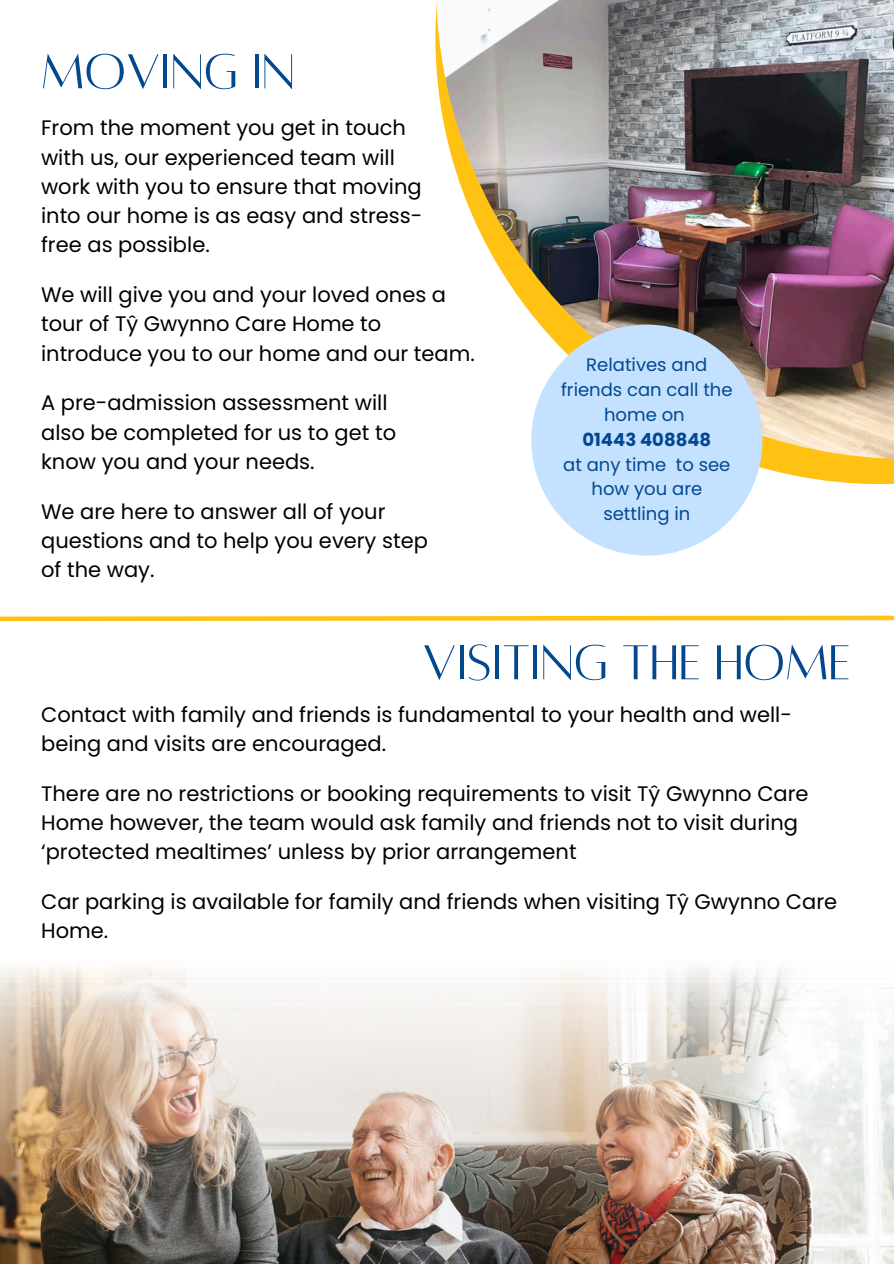
<style>
.page{position:relative;width:894px;height:1264px;background:#fff}
.page>*{position:absolute;margin:0;border:0;box-sizing:border-box;transform-origin:0 0}
.t1{font:54px "Alta regular";color:#03488f}
.t2{font:21px/29.2px "Poppins";color:#000}
.t3{font:18px/24.8px "Poppins";color:#03488f;text-align:center}
.t4{font:700 18px "Poppins";color:#03488f}
</style>
<div class="page">
<svg style="left:435px;top:17px;width:458px;height:467px"></svg>
<img style="left:436px;top:0;width:457px;height:459px">
<div style="left:531px;top:324px;width:231px;height:231px;background:#c4e1ff;border-radius:50%"></div>
<svg style="left:0;top:615px;width:893px;height:7px"></svg>
<img style="left:0;top:967px;width:893px;height:296px">
<h2 class="t1" style="left:41px;top:45px;width:255px">MOVING IN</h2>
<p class="t2" style="left:41px;top:113px;width:383px">From the moment you get in touch with us, our experienced team will work with you to ensure that moving into our home is as easy and stress&shy;free as possible.</p>
<h2 class="t2" style="left:41px;top:280px;width:435px">We will give you and your loved ones a tour of Tŷ Gwynno Care Home to introduce you to our home and our team.</h2>
<h2 class="t2" style="left:41px;top:388px;width:356px">A pre-admission assessment will also be completed for us to get to know you and your needs.</h2>
<h2 class="t2" style="left:41px;top:497px;width:388px">We are here to answer all of your questions and to help you every step of the way.</h2>
<h2 class="t3" style="left:561px;top:353px;width:173px">Relatives and friends can call the home on</h2>
<h2 class="t4" style="left:582px;top:427px;width:130px">01443 408848</h2>
<h1 class="t3" style="left:563px;top:452px;width:169px">at any time to see how you are settling in</h1>
<h2 class="t1" style="left:422px;top:636px;width:429px">VISITING THE HOME</h2>
<p class="t2" style="left:41px;top:699px;width:752px">Contact with family and friends is fundamental to your health and well&shy;being and visits are encouraged.</p>
<p class="t2" style="left:41px;top:778px;width:768px">There are no restrictions or booking requirements to visit Tŷ Gwynno Care<br>Home however, the team would ask family and friends not to visit during ‘protected mealtimes’ unless by prior arrangement</p>
<p class="t2" style="left:41px;top:886px;width:797px">Car parking is available for family and friends when visiting Tŷ Gwynno Care<br>Home.</p>
</div>
